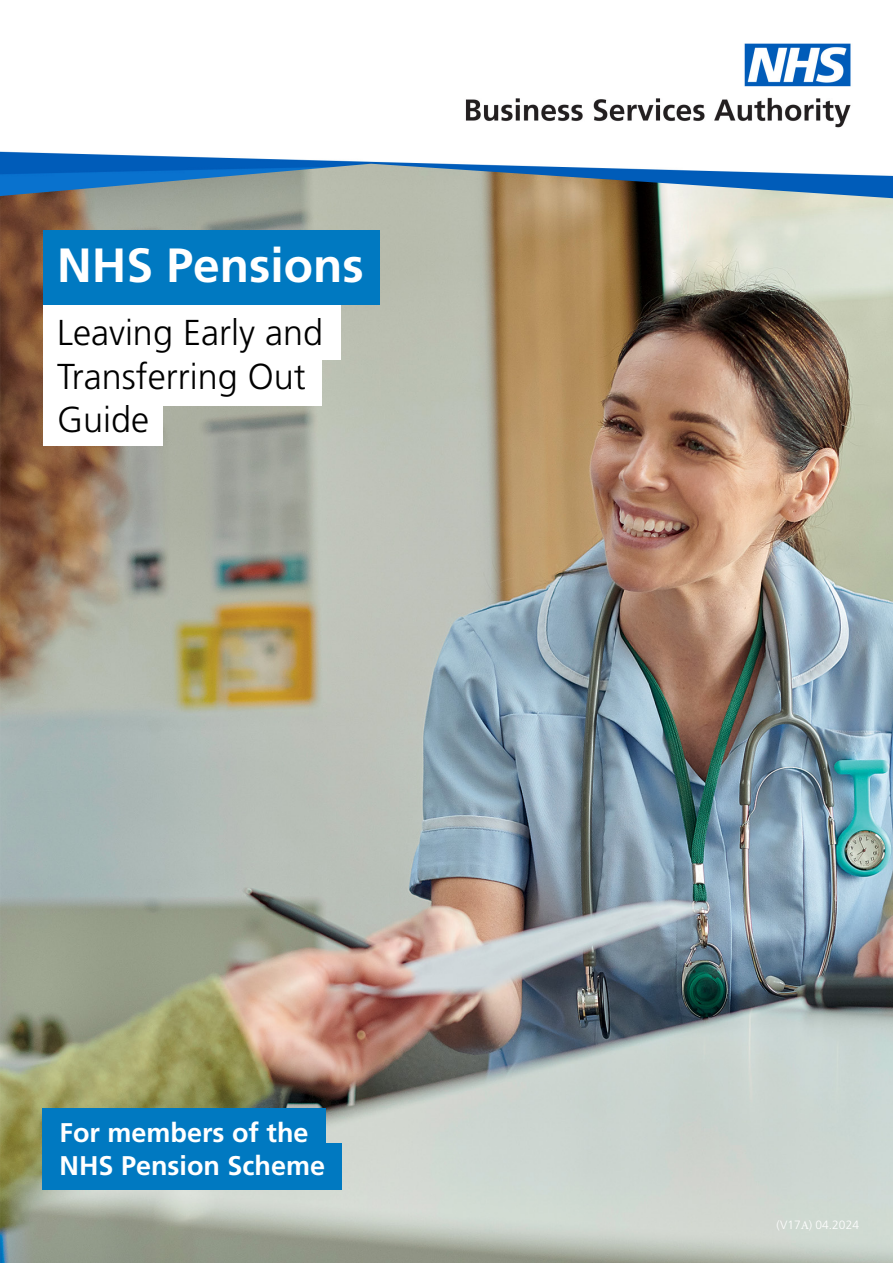
<style>
.page{position:relative;width:893px;height:1263px;background:#fff}
.page>*{position:absolute;margin:0;border:0;box-sizing:border-box;transform-origin:0 0}
.t1{font:700 48px "Frutiger LT Std";color:#fff}
.t2{font:300 36px/43.2px "Frutiger LT Std";color:#000}
.t3{font:700 27px/33px "Frutiger LT Std";color:#fff}
.t4{font:300 12px "Frutiger LT Std";color:#fff}
.s1{font-family:"Minion Pro";font-weight:400}
</style>
<div class="page">
<img style="left:0;top:43px;width:851px;height:121px">
<img style="left:0;top:164px;width:893px;height:1099px">
<div style="left:43px;top:1108px;width:283px;height:47px;background:#0079c1"></div>
<div style="left:43px;top:1143px;width:299px;height:47px;background:#0079c1"></div>
<div style="left:43px;top:304px;width:298px;height:55px;background:#fff"></div>
<div style="left:43px;top:355px;width:278px;height:51px;background:#fff"></div>
<div style="left:43px;top:395px;width:120px;height:51px;background:#fff"></div>
<div style="left:43px;top:230px;width:336px;height:75px;background:#0079c1"></div>
<h1 class="t1" style="left:57px;top:238px;width:308px">NHS Pensions</h1>
<p class="t2" style="left:57px;top:312px;width:268px">Leaving Early and<br>Transferring Out<br>Guide</p>
<p class="t3" style="left:60px;top:1116px;width:267px">For members of the<br>NHS Pension Scheme</p>
<p class="t4" style="left:777px;top:1218px;width:84px">(V17<span class="s1">A</span>) 04.2024</p>
</div>
